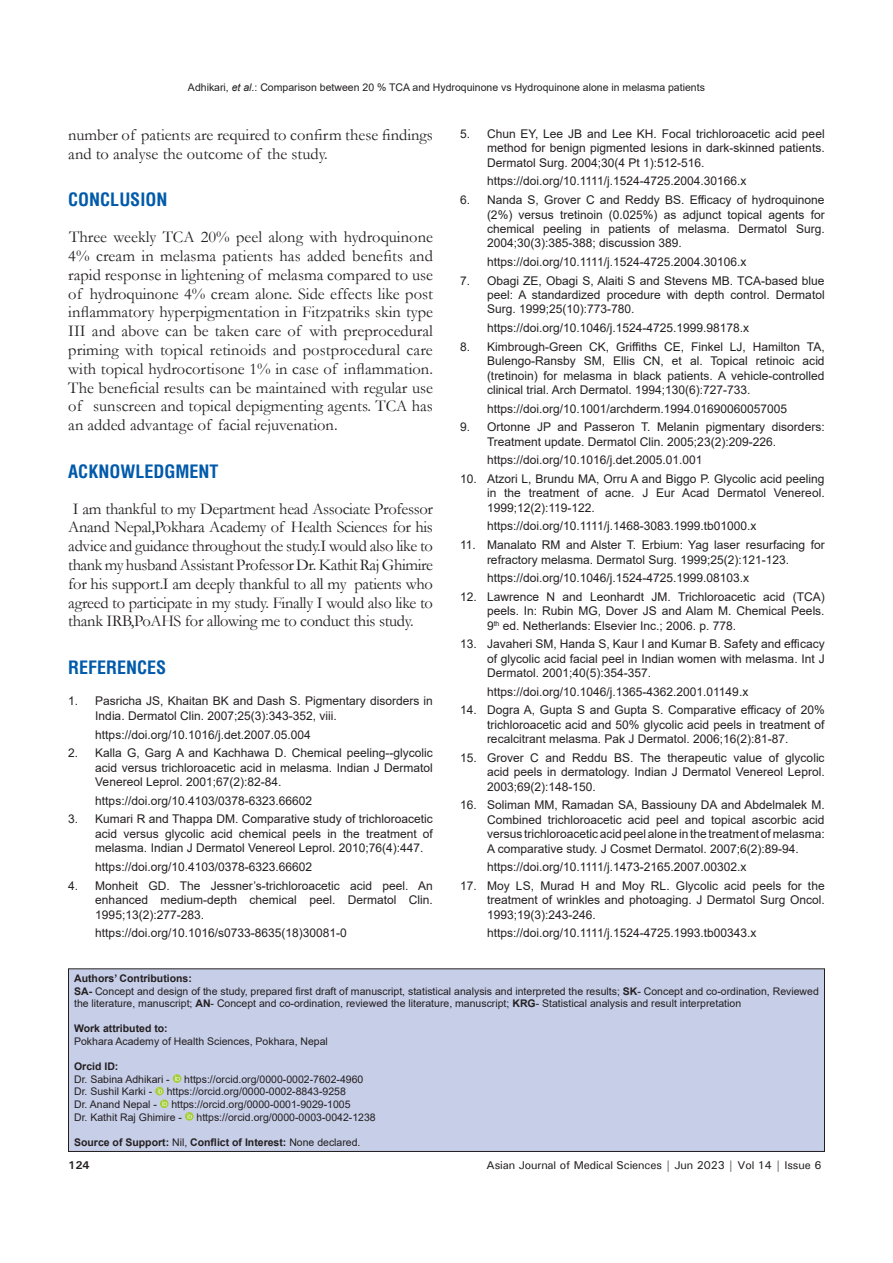
<style>
.page{position:relative;width:893px;height:1263px;background:#fff}
.page>*{position:absolute;margin:0;border:0;box-sizing:border-box;transform-origin:0 0}
.t1{font:700 condensed 18px "Helvetica";color:#015aaa}
.TX{font:16.5px/18.8px "Garamond";color:#231f20;text-align:justify}
.REF{font:12px/14.4px "Arial";color:#231f20;text-align:justify}
.t2{font:500 11.25px "Univers";letter-spacing:-.01em;color:#231f20}
.t3{font:700 11.25px "Univers";color:#231f20}
.SRC{font:10.5px/12.6px "Arial";color:#231f20}
.SRC-2{font:700 10.5px "Arial";color:#231f20}
.s1{font-style:italic}
.s2{font-weight:700}
.s3{font-weight:400}
</style>
<div class="page">
<div style="left:68px;top:969px;width:756px;height:182px;background:#c7cee8"></div>
<svg style="left:173px;top:1074px;width:8px;height:9px"></svg>
<svg style="left:175px;top:1075px;width:5px;height:6px"></svg>
<svg style="left:155px;top:1087px;width:9px;height:8px"></svg>
<svg style="left:158px;top:1088px;width:4px;height:5px"></svg>
<svg style="left:160px;top:1099px;width:9px;height:9px"></svg>
<svg style="left:163px;top:1101px;width:4px;height:5px"></svg>
<svg style="left:185px;top:1112px;width:9px;height:9px"></svg>
<svg style="left:188px;top:1113px;width:4px;height:6px"></svg>
<div style="left:68px;top:969px;width:757px;height:183px;border:1px solid #231f20"></div>
<p class="SRC" style="left:188px;top:81px;width:518px">Adhikari, <span class="s1">et al</span>.: Comparison between 20 % TCA and Hydroquinone vs Hydroquinone alone in melasma patients</p>
<p class="TX" style="left:68px;top:125px;width:366px">number of patients are required to confirm these findings and to analyse the outcome of the study.</p>
<h1 class="t1" style="left:68px;top:188px;width:101px">CONCLUSION</h1>
<p class="TX" style="left:68px;top:227px;width:366px">Three weekly TCA 20% peel along with hydroquinone 4% cream in melasma patients has added benefits and rapid response in lightening of melasma compared to use of hydroquinone 4% cream alone. Side effects like post inflammatory hyperpigmentation in Fitzpatriks skin type III and above can be taken care of with preprocedural priming with topical retinoids and postprocedural care with topical hydrocortisone 1% in case of inflammation.<br>The beneficial results can be maintained with regular use of sunscreen and topical depigmenting agents. TCA has an added advantage of facial rejuvenation.</p>
<h1 class="t1" style="left:68px;top:459px;width:152px">ACKNOWLEDGMENT</h1>
<p class="TX" style="left:68px;top:499px;width:366px">I am thankful to my Department head Associate Professor Anand Nepal,Pokhara Academy of Health Sciences for his advice and guidance throughout the study.I would also like to thank my husband Assistant Professor Dr. Kathit Raj Ghimire for his support.I am deeply thankful to all my patients who agreed to participate in my study. Finally I would also like to thank IRB,PoAHS for allowing me to conduct this study.</p>
<h1 class="t1" style="left:68px;top:655px;width:100px">REFERENCES</h1>
<p class="REF" style="left:95px;top:694px;width:339px;text-indent:-27px">1. Pasricha JS, Khaitan BK and Dash S. Pigmentary disorders in<br>India. Dermatol Clin. 2007;25(3):343-352, viii.</p>
<p class="REF" style="left:95px;top:727px;width:217px">https://doi.org/10.1016/j.det.2007.05.004</p>
<p class="REF" style="left:95px;top:746px;width:339px;text-indent:-27px">2. Kalla G, Garg A and Kachhawa D. Chemical peeling--glycolic acid versus trichloroacetic acid in melasma. Indian J Dermatol Venereol Leprol. 2001;67(2):82-84.</p>
<p class="REF" style="left:95px;top:793px;width:218px">https://doi.org/10.4103/0378-6323.66602</p>
<p class="REF" style="left:95px;top:812px;width:339px;text-indent:-27px">3. Kumari R and Thappa DM. Comparative study of trichloroacetic acid versus glycolic acid chemical peels in the treatment of melasma. Indian J Dermatol Venereol Leprol. 2010;76(4):447.</p>
<p class="REF" style="left:95px;top:859px;width:218px">https://doi.org/10.4103/0378-6323.66602</p>
<p class="REF" style="left:95px;top:878px;width:339px;text-indent:-27px">4. Monheit GD. The Jessner’s-trichloroacetic acid peel. An enhanced medium-depth chemical peel. Dermatol Clin.<br>1995;13(2):277-283.</p>
<p class="REF" style="left:95px;top:926px;width:253px">https://doi.org/10.1016/s0733-8635(18)30081-0</p>
<p class="REF" style="left:487px;top:127px;width:339px;text-indent:-27px">5. Chun EY, Lee JB and Lee KH. Focal trichloroacetic acid peel method for benign pigmented lesions in dark-skinned patients.<br>Dermatol Surg. 2004;30(4 Pt 1):512-516.</p>
<p class="REF" style="left:487px;top:174px;width:261px">https://doi.org/10.1111/j.1524-4725.2004.30166.x</p>
<p class="REF" style="left:487px;top:193px;width:339px;text-indent:-27px">6. Nanda S, Grover C and Reddy BS. Efficacy of hydroquinone (2%) versus tretinoin (0.025%) as adjunct topical agents for chemical peeling in patients of melasma. Dermatol Surg.<br>2004;30(3):385-388; discussion 389.</p>
<p class="REF" style="left:487px;top:254px;width:261px">https://doi.org/10.1111/j.1524-4725.2004.30106.x</p>
<p class="REF" style="left:487px;top:273px;width:339px;text-indent:-27px">7. Obagi ZE, Obagi S, Alaiti S and Stevens MB. TCA-based blue peel: A standardized procedure with depth control. Dermatol Surg. 1999;25(10):773-780.</p>
<p class="REF" style="left:487px;top:321px;width:264px">https://doi.org/10.1046/j.1524-4725.1999.98178.x</p>
<p class="REF" style="left:487px;top:339px;width:339px;text-indent:-27px">8. Kimbrough-Green CK, Griffiths CE, Finkel LJ, Hamilton TA, Bulengo-Ransby SM, Ellis CN, et al. Topical retinoic acid (tretinoin) for melasma in black patients. A vehicle-controlled clinical trial. Arch Dermatol. 1994;130(6):727-733.</p>
<p class="REF" style="left:487px;top:401px;width:302px">https://doi.org/10.1001/archderm.1994.01690060057005</p>
<p class="REF" style="left:487px;top:420px;width:339px;text-indent:-27px">9. Ortonne JP and Passeron T. Melanin pigmentary disorders:<br>Treatment update. Dermatol Clin. 2005;23(2):209-226.</p>
<p class="REF" style="left:487px;top:453px;width:217px">https://doi.org/10.1016/j.det.2005.01.001</p>
<p class="REF" style="left:487px;top:471px;width:339px;text-indent:-27px">10. Atzori L, Brundu MA, Orru A and Biggo P. Glycolic acid peeling in the treatment of acne. J Eur Acad Dermatol Venereol.<br>1999;12(2):119-122.</p>
<p class="REF" style="left:487px;top:519px;width:271px">https://doi.org/10.1111/j.1468-3083.1999.tb01000.x</p>
<p class="REF" style="left:487px;top:538px;width:339px;text-indent:-27px">11. Manalato RM and Alster T. Erbium: Yag laser resurfacing for refractory melasma. Dermatol Surg. 1999;25(2):121-123.</p>
<p class="REF" style="left:487px;top:571px;width:264px">https://doi.org/10.1046/j.1524-4725.1999.08103.x</p>
<p class="REF" style="left:487px;top:589px;width:339px;text-indent:-27px">12. Lawrence N and Leonhardt JM. Trichloroacetic acid (TCA) peels. In: Rubin MG, Dover JS and Alam M. Chemical Peels.<br>9<sup>th</sup> ed. Netherlands: Elsevier Inc.; 2006. p. 778.</p>
<p class="REF" style="left:487px;top:637px;width:339px;text-indent:-27px">13. Javaheri SM, Handa S, Kaur I and Kumar B. Safety and efficacy of glycolic acid facial peel in Indian women with melasma. Int J Dermatol. 2001;40(5):354-357.</p>
<p class="REF" style="left:487px;top:684px;width:263px">https://doi.org/10.1046/j.1365-4362.2001.01149.x</p>
<p class="REF" style="left:487px;top:703px;width:339px;text-indent:-27px">14. Dogra A, Gupta S and Gupta S. Comparative efficacy of 20% trichloroacetic acid and 50% glycolic acid peels in treatment of recalcitrant melasma. Pak J Dermatol. 2006;16(2):81-87.</p>
<p class="REF" style="left:487px;top:750px;width:339px;text-indent:-27px">15. Grover C and Reddu BS. The therapeutic value of glycolic acid peels in dermatology. Indian J Dermatol Venereol Leprol.<br>2003;69(2):148-150.</p>
<p class="REF" style="left:487px;top:798px;width:339px;text-indent:-27px">16. Soliman MM, Ramadan SA, Bassiouny DA and Abdelmalek M.<br>Combined trichloroacetic acid peel and topical ascorbic acid versus trichloroacetic acid peel alone in the treatment of melasma:<br>A comparative study. J Cosmet Dermatol. 2007;6(2):89-94.</p>
<p class="REF" style="left:487px;top:860px;width:261px">https://doi.org/10.1111/j.1473-2165.2007.00302.x</p>
<p class="REF" style="left:487px;top:878px;width:339px;text-indent:-27px">17. Moy LS, Murad H and Moy RL. Glycolic acid peels for the treatment of wrinkles and photoaging. J Dermatol Surg Oncol.<br>1993;19(3):243-246.</p>
<p class="REF" style="left:487px;top:926px;width:271px">https://doi.org/10.1111/j.1524-4725.1993.tb00343.x</p>
<p class="SRC-2" style="left:74px;top:971px;width:119px">Authors’ Contributions:</p>
<p class="SRC" style="left:74px;top:984px;width:746px"><span class="s2">SA-</span> Concept and design of the study, prepared first draft of manuscript, statistical analysis and interpreted the results; <span class="s2">SK</span>- Concept and co-ordination, Reviewed the literature, manuscript; <span class="s2">AN</span>- Concept and co-ordination, reviewed the literature, manuscript; <span class="s2">KRG</span>- Statistical analysis and result interpretation</p>
<p class="SRC-2" style="left:74px;top:1021px;width:95px">Work attributed to:</p>
<p class="SRC" style="left:74px;top:1035px;width:255px">Pokhara Academy of Health Sciences, Pokhara, Nepal</p>
<p class="SRC-2" style="left:74px;top:1059px;width:46px">Orcid ID:</p>
<p class="SRC" style="left:74px;top:1073px;width:97px">Dr. Sabina Adhikari -</p>
<p class="SRC" style="left:184px;top:1073px;width:181px">https://orcid.org/0000-0002-7602-4960</p>
<p class="SRC" style="left:74px;top:1085px;width:80px">Dr. Sushil Karki -</p>
<p class="SRC" style="left:167px;top:1085px;width:181px">https://orcid.org/0000-0002-8843-9258</p>
<p class="SRC" style="left:74px;top:1098px;width:84px">Dr. Anand Nepal -</p>
<p class="SRC" style="left:171px;top:1098px;width:181px">https://orcid.org/0000-0001-9029-1005</p>
<p class="SRC" style="left:74px;top:1110px;width:109px">Dr. Kathit Raj Ghimire -</p>
<p class="SRC" style="left:197px;top:1110px;width:181px">https://orcid.org/0000-0003-0042-1238</p>
<p class="SRC-2" style="left:74px;top:1135px;width:288px">Source of Support: <span class="s3">Nil,</span> Conflict of Interest: <span class="s3">None declared.</span></p>
<p class="t3" style="left:68px;top:1158px;width:23px">124</p>
<p class="t2" style="left:487px;top:1157px;width:336px">Asian Journal of Medical Sciences | Jun 2023 | Vol 14 | Issue 6</p>
</div>
